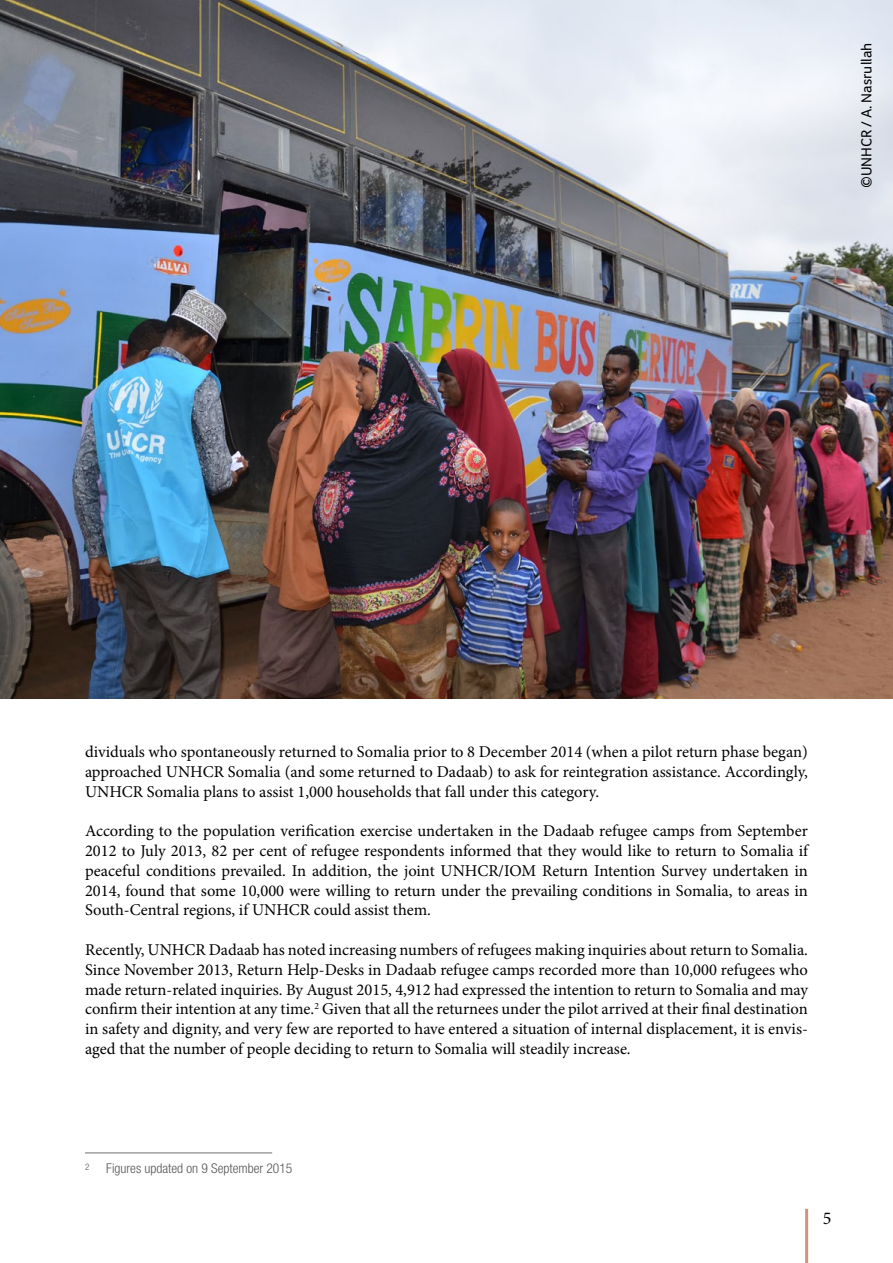
<style>
.page{position:relative;width:893px;height:1263px;background:#fff}
.page>*{position:absolute;margin:0;border:0;box-sizing:border-box;transform-origin:0 0}
.t1{font:18px "Minion Pro";color:#000}
.t2{font:16.5px/19.8px "Minion Pro";color:#000;text-align:justify}
.t3{font:15px "Foco";color:#000}
.t4{font:300 condensed 13.5px "Helvetica Neue CE";color:#575756}
.t5{font:300 condensed 9px "Helvetica Neue CE";color:#575756}
</style>
<div class="page">
<hr style="left:85px;top:1152px;width:187px;height:1px;background:#706f6f">
<img style="left:0;top:0;width:893px;height:698px">
<hr style="left:805px;top:1209px;width:3px;height:54px;background:#cc957e">
<p class="t3" style="left:858px;top:188px;width:147px;rotate:-90deg">©UNHCR / A. Nasrullah</p>
<p class="t2" style="left:85px;top:742px;width:724px">dividuals who spontaneously returned to Somalia prior to 8 December 2014 (when a pilot return phase began) approached UNHCR Somalia (and some returned to Dadaab) to ask for reintegration assistance. Accordingly, UNHCR Somalia plans to assist 1,000 households that fall under this category.</p>
<p class="t2" style="left:85px;top:821px;width:724px">According to the population verification exercise undertaken in the Dadaab refugee camps from September 2012 to July 2013, 82 per cent of refugee respondents informed that they would like to return to Somalia if peaceful conditions prevailed. In addition, the joint UNHCR/IOM Return Intention Survey undertaken in 2014, found that some 10,000 were willing to return under the prevailing conditions in Somalia, to areas in South-Central regions, if UNHCR could assist them.</p>
<p class="t2" style="left:85px;top:940px;width:724px">Recently, UNHCR Dadaab has noted increasing numbers of refugees making inquiries about return to Somalia.<br>Since November 2013, Return Help-Desks in Dadaab refugee camps recorded more than 10,000 refugees who made return-related inquiries. By August 2015, 4,912 had expressed the intention to return to Somalia and may confirm their intention at any time.<sup>2</sup> Given that all the returnees under the pilot arrived at their final destination in safety and dignity, and very few are reported to have entered a situation of internal displacement, it is envis&shy;aged that the number of people deciding to return to Somalia will steadily increase.</p>
<p class="t5" style="left:85px;top:1162px;width:6px">2</p>
<p class="t4" style="left:106px;top:1161px;width:188px">Figures updated on 9 September 2015</p>
<p class="t1" style="left:823px;top:1207px;width:10px">5</p>
</div>
